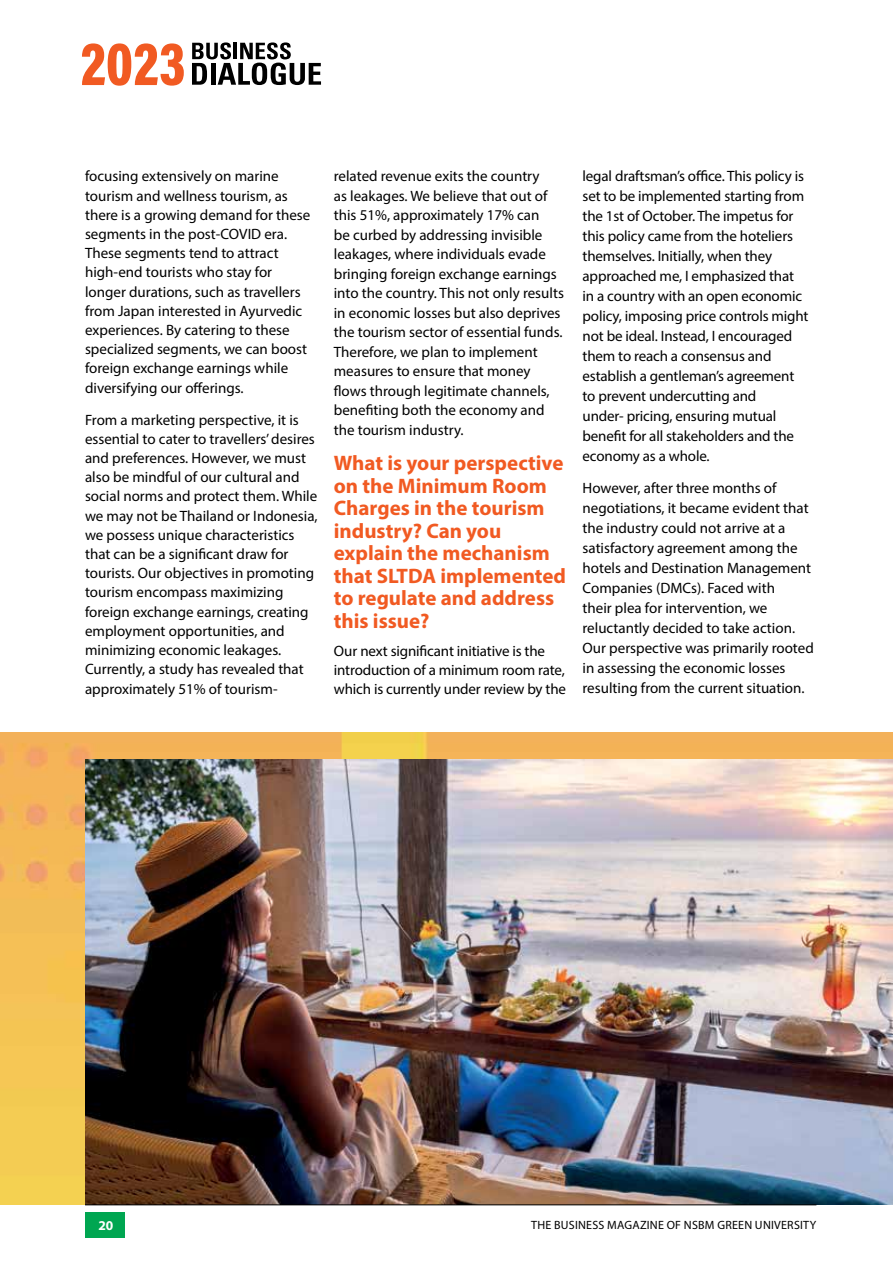
<style>
.page{position:relative;width:893px;height:1263px;background:#fff}
.page>*{position:absolute;margin:0;border:0;box-sizing:border-box;transform-origin:0 0}
.t1{font:700 21px/22.5px "Myriad Pro";color:#f15a22}
.t2{font:15px/19.2px "Myriad Pro";color:#000}
.t3{font:700 13.5px "Myriad Pro";color:#fff}
.t4{font:12px "Myriad Pro";letter-spacing:.02em;color:#000}
</style>
<div class="page">
<img style="left:0;top:732px;width:893px;height:473px">
<img style="left:85px;top:759px;width:808px;height:446px">
<svg style="left:192px;top:42px;width:129px;height:43px"></svg>
<svg style="left:82px;top:43px;width:102px;height:43px"></svg>
<hr style="left:85px;top:1204px;width:731px;height:1px;background:#000">
<div style="left:85px;top:1212px;width:39px;height:26px;background:#00a651"></div>
<p class="t2" style="left:85px;top:166px;width:227px">focusing extensively on marine tourism and wellness tourism, as there is a growing demand for these segments in the post-COVI D era.<br>These segments tend to attract high-end tourists who stay for longer durations, such as travellers from Japan interested in Ayurvedic experiences. By catering to these specialized segments, we can boost foreign exchange earnings while diversifying our offerings.</p>
<p class="t2" style="left:85px;top:410px;width:234px">From a marketing perspective, it is essential to cater to travellers’ desires and preferences. However, we must also be mindful of our cultural and social norms and protect them. While we may not be Thailand or I ndonesia, we possess unique characteristics that can be a significant draw for tourists. Our objectives in promoting tourism encompass maximizing foreign exchange earnings, creating employment opportunities, and minimizing economic leakages.<br>Currently, a study has revealed that approximately 51% of tourism-</p>
<p class="t2" style="left:334px;top:166px;width:232px">related revenue exits the country<br>as leakages. We believe that out of this 51%, approximately 17% can<br>be curbed by addressing invisible leakages, where individuals evade bringing foreign exchange earnings into the country. This not only results in economic losses but also deprives the tourism sector of essential funds.<br>Therefore, we plan to implement measures to ensure that money flows through legitimate channels, benefiting both the economy and the tourism industry.</p>
<h1 class="t1" style="left:334px;top:451px;width:231px">What is your perspective on the Minimum Room<br>Charges in the tourism industry? Can you explain the mechanism that SLTDA</h1>
<h1 class="t1" style="left:334px;top:564px;width:234px;text-indent:107px">implemented to regulate and address this issue?</h1>
<p class="t2" style="left:334px;top:641px;width:234px">Our next significant initiative is the introduction of a minimum room rate, which is currently under review by the</p>
<p class="t2" style="left:583px;top:166px;width:228px;line-height:20px">legal draftsman’s office. This policy is set to be implemented starting from the 1st of October. The impetus for this policy came from the hoteliers themselves. I nitially, when they approached me, I emphasized that in a country with an open economic policy, imposing price controls might not be ideal. I nstead, I encouraged them to reach a consensus and establish a gentleman’s agreement to prevent undercutting and<br>under- pricing, ensuring mutual benefit for all stakeholders and the economy as a whole.</p>
<p class="t2" style="left:583px;top:478px;width:233px;line-height:20px">However, after three months of negotiations, it became evident that the industry could not arrive at a satisfactory agreement among the hotels and Destination Management Companies (DMCs). Faced with<br>their plea for intervention, we reluctantly decided to take action.<br>Our perspective was primarily rooted in assessing the economic losses resulting from the current situation.</p>
<p class="t3" style="left:90px;top:1216px;width:25px">2020</p>
<p class="t4" style="left:531px;top:1217px;width:37px">THE BUSIN</p>
<p class="t4" style="left:586px;top:1217px;width:176px">ESS MAGAZIN E OF NSBM GREEN UNIV</p>
<p class="t4" style="left:781px;top:1217px;width:13px">ERSITY</p>
</div>
